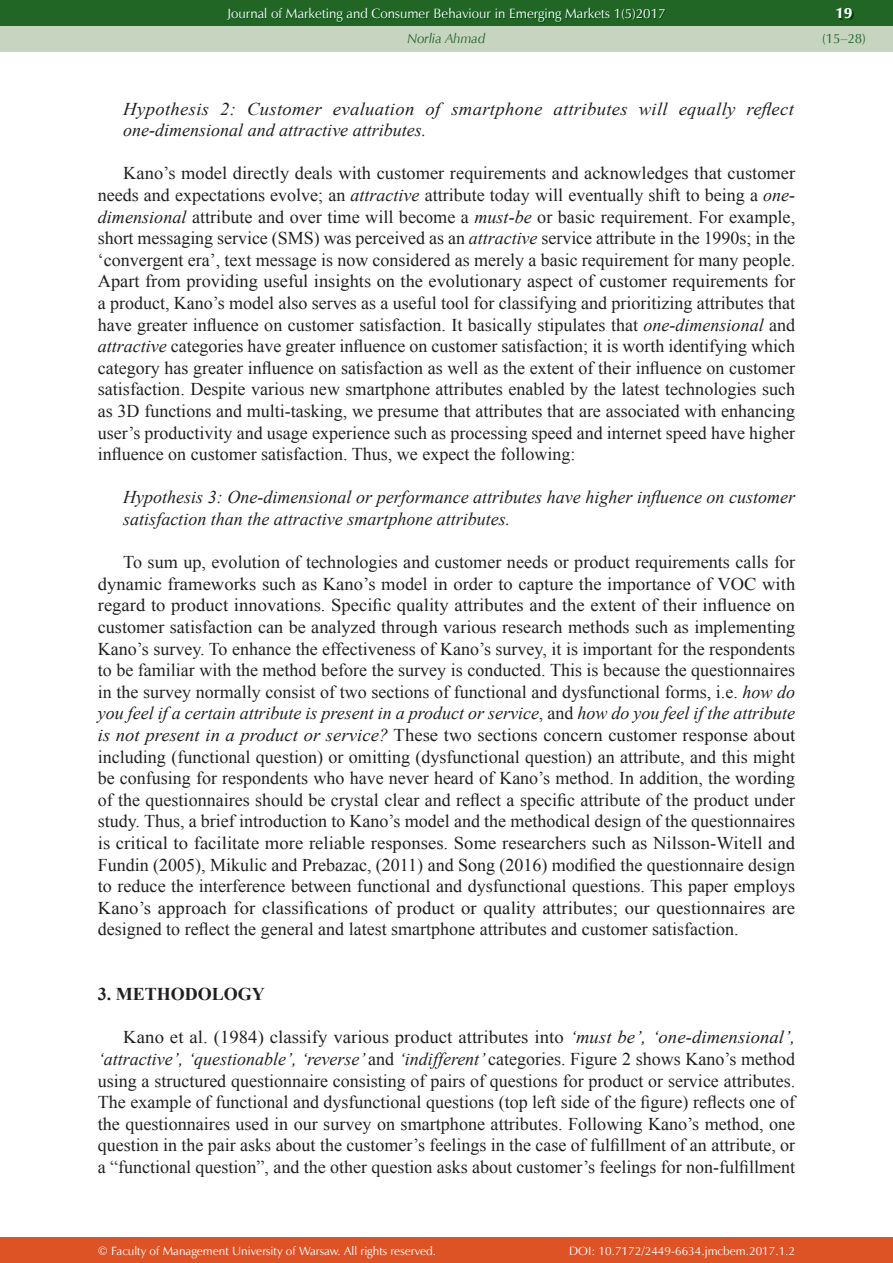
<style>
.page{position:relative;width:893px;height:1263px;background:#fff}
.page>*{position:absolute;margin:0;border:0;box-sizing:border-box;transform-origin:0 0}
.t1{font:18px/21.6px "Times New Roman";color:#231f20;text-align:justify}
.t2{font:18px/21.6px "Times New Roman";color:#231f20;text-align:justify;scale:1.04 1}
.t3{font:italic 18px/21.6px "Times New Roman";color:#231f20}
.t4{font:italic 18px/21.6px "Times New Roman";color:#231f20;scale:1.04 1}
.t5{font:700 18px "Times New Roman";color:#231f20}
.t6{font:15px "Zapf Humnst Ult EU";color:#fff}
.t7{font:13.5px "Zapf Humnst EU";color:#fff}
.t8{font:italic 13.5px "Zapf Humnst EU";color:#226625}
.t9{font:13.5px "Zapf Humnst EU";color:#226625}
.t10{font:12px "Zapf Humnst EU";color:#fff}
.s1{font-style:italic}
</style>
<div class="page">
<div style="left:0;top:0;width:893px;height:51px;background:#c6d4c0"></div>
<div style="left:0;top:1237px;width:893px;height:26px;background:#dd5326"></div>
<div style="left:0;top:0;width:893px;height:26px;background:#226625"></div>
<img style="left:228px;top:9px;width:438px;height:14px">
<img style="left:837px;top:9px;width:16px;height:11px">
<p class="t7" style="left:227px;top:5px;width:440px">Journal of Marketing and Consumer Behaviour in Emerging Markets 1(5)2017</p>
<p class="t8" style="left:407px;top:30px;width:79px">Norlia Ahmad</p>
<p class="t4" style="left:123px;top:98px;width:646px">Hypothesis 2: Customer evaluation of smartphone attributes will equally reflect one-dimensional and attractive attributes.</p>
<p class="t1" style="left:98px;top:162px;width:699px;text-indent:26px">Kano’s model directly deals with customer requirements and acknowledges that customer needs and expectations evolve; an <span class="s1">attractive</span> attribute today will eventually shift to being a <span class="s1">one&shy;dimensional</span> attribute and over time will become a <span class="s1">must-be</span> or basic requirement. For example, short messaging service (SMS) was perceived as an <span class="s1">attractive</span> service attribute in the 1990s; in the ‘convergent era’, text message is now considered as merely a basic requirement for many people.<br>Apart from providing useful insights on the evolutionary aspect of customer requirements for a product, Kano’s model also serves as a useful tool for classifying and prioritizing attributes that have greater influence on customer satisfaction. It basically stipulates that <span class="s1">one-dimensional</span> and <span class="s1">attractive</span> categories have greater influence on customer satisfaction; it is worth identifying which category has greater influence on satisfaction as well as the extent of their influence on customer satisfaction. Despite various new smartphone attributes enabled by the latest technologies such as 3D functions and multi-tasking, we presume that attributes that are associated with enhancing user’s productivity and usage experience such as processing speed and internet speed have higher influence on customer satisfaction. Thus, we expect the following:</p>
<p class="t3" style="left:123px;top:486px;width:673px">Hypothesis 3: One-dimensional or performance attributes have higher influence on customer satisfaction than the attractive smartphone attributes.</p>
<p class="t1" style="left:98px;top:551px;width:699px;text-indent:26px">To sum up, evolution of technologies and customer needs or product requirements calls for dynamic frameworks such as Kano’s model in order to capture the importance of VOC with regard to product innovations. Specific quality attributes and the extent of their influence on customer satisfaction can be analyzed through various research methods such as implementing Kano’s survey. To enhance the effectiveness of Kano’s survey, it is important for the respondents to be familiar with the method before the survey is conducted. This is because the questionnaires in the survey normally consist of two sections of functional and dysfunctional forms, i.e. <span class="s1">how do you feel if a certain attribute is present in a product or service</span>, and <span class="s1">how do you feel if the attribute is not present in a product or service?</span> These two sections concern customer response about including (functional question) or omitting (dysfunctional question) an attribute, and this might be confusing for respondents who have never heard of Kano’s method. In addition, the wording of the questionnaires should be crystal clear and reflect a specific attribute of the product under study. Thus, a brief introduction to Kano’s model and the methodical design of the questionnaires is critical to facilitate more reliable responses. Some researchers such as Nilsson-Witell and Fundin (2005), Mikulic and Prebazac, (2011) and Song (2016) modified the questionnaire design to reduce the interference between functional and dysfunctional questions. This paper employs Kano’s approach for classifications of product or quality attributes; our questionnaires are designed to reflect the general and latest smartphone attributes and customer satisfaction.</p>
<p class="t5" style="left:98px;top:984px;width:169px">3. METHODOLOGY</p>
<p class="t2" style="left:98px;top:1026px;width:672px;text-indent:26px">Kano et al. (1984) classify various product attributes into <span class="s1">‘must be’, ‘one-dimensional’, ‘attractive’, ‘questionable’, ‘reverse’</span> and <span class="s1">‘indifferent’</span> categories. Figure 2 shows Kano’s method using a structured questionnaire consisting of pairs of questions for product or service attributes.<br>The example of functional and dysfunctional questions (top left side of the figure) reflects one of the questionnaires used in our survey on smartphone attributes. Following Kano’s method, one question in the pair asks about the customer’s feelings in the case of fulfillment of an attribute, or a “functional question”, and the other question asks about customer’s feelings for non-fulfillment</p>
<p class="t6" style="left:836px;top:4px;width:18px">19</p>
<p class="t9" style="left:822px;top:30px;width:45px">(15–28)</p>
<p class="t10" style="left:98px;top:1243px;width:340px">© Faculty of Management University of Warsaw. All rights reserved.</p>
<p class="t10" style="left:569px;top:1243px;width:227px">DOI: 10.7172/2449-6634.jmcbem.2017.1.2</p>
</div>
